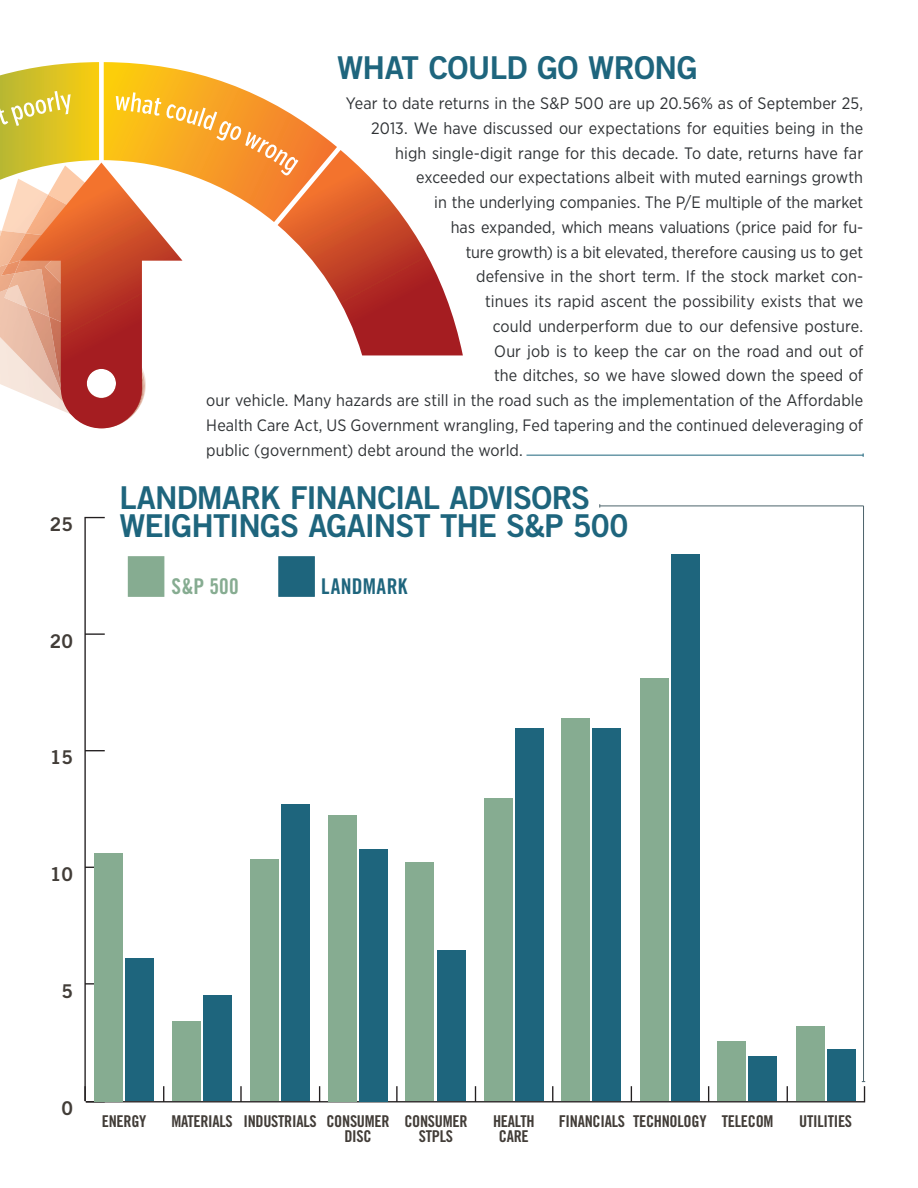
<style>
.page{position:relative;width:918px;height:1188px;background:#fff}
.page>*{position:absolute;margin:0;border:0;box-sizing:border-box;transform-origin:0 0}
.t1{font:31.5px "Trade Gothic LT Std Bd 2";letter-spacing:-.025em;color:#1e657d}
.t2{font:21.75px "Trade Gothic LT Std Bd Cn 20";letter-spacing:.025em;color:#1e657d}
.t3{font:21.75px "Trade Gothic LT Std Bd Cn 20";color:#86ac91}
.t4{font:19.05px "Trade Gothic LT Std Bd 2";color:#423d38}
.t5{font:16.5px "Gotham Narrow";letter-spacing:.005em;color:#2f3235}
.t6{font:16.2px/14.9px "Trade Gothic LT Std Bd Cn 20";letter-spacing:-.015em;color:#423d38;text-align:center}
</style>
<div class="page">
<hr style="left:526px;top:455px;width:337px;height:1px;background:#1e657d">
<hr style="left:86px;top:1101px;width:779px;height:1px;background:#231f20">
<svg style="left:163px;top:1086px;width:1px;height:15px"></svg>
<svg style="left:240px;top:1086px;width:2px;height:15px"></svg>
<svg style="left:319px;top:1086px;width:1px;height:15px"></svg>
<svg style="left:396px;top:1086px;width:2px;height:15px"></svg>
<svg style="left:475px;top:1086px;width:1px;height:15px"></svg>
<svg style="left:552px;top:1086px;width:1px;height:15px"></svg>
<svg style="left:631px;top:1086px;width:1px;height:15px"></svg>
<svg style="left:708px;top:1086px;width:1px;height:15px"></svg>
<svg style="left:787px;top:1086px;width:1px;height:15px"></svg>
<hr style="left:84px;top:517px;width:2px;height:584px;background:#231f20">
<svg style="left:84px;top:1086px;width:21px;height:16px"></svg>
<svg style="left:86px;top:983px;width:8px;height:2px"></svg>
<svg style="left:86px;top:750px;width:19px;height:1px"></svg>
<svg style="left:86px;top:633px;width:19px;height:2px"></svg>
<svg style="left:86px;top:517px;width:19px;height:1px"></svg>
<div style="left:125px;top:959px;width:29px;height:142px;background:#1e657d"></div>
<div style="left:204px;top:995px;width:28px;height:106px;background:#1e657d"></div>
<div style="left:281px;top:804px;width:28px;height:297px;background:#1e657d"></div>
<div style="left:360px;top:849px;width:28px;height:252px;background:#1e657d"></div>
<div style="left:437px;top:951px;width:28px;height:150px;background:#1e657d"></div>
<div style="left:515px;top:728px;width:29px;height:373px;background:#1e657d"></div>
<div style="left:593px;top:728px;width:28px;height:373px;background:#1e657d"></div>
<div style="left:671px;top:555px;width:29px;height:546px;background:#1e657d"></div>
<div style="left:749px;top:1056px;width:28px;height:45px;background:#1e657d"></div>
<div style="left:827px;top:1050px;width:29px;height:51px;background:#1e657d"></div>
<div style="left:94px;top:853px;width:28px;height:248px;background:#86ac91"></div>
<div style="left:173px;top:1021px;width:28px;height:80px;background:#86ac91"></div>
<div style="left:250px;top:860px;width:28px;height:241px;background:#86ac91"></div>
<div style="left:328px;top:815px;width:29px;height:286px;background:#86ac91"></div>
<div style="left:406px;top:863px;width:28px;height:238px;background:#86ac91"></div>
<div style="left:484px;top:799px;width:29px;height:302px;background:#86ac91"></div>
<div style="left:562px;top:719px;width:28px;height:382px;background:#86ac91"></div>
<div style="left:640px;top:678px;width:29px;height:423px;background:#86ac91"></div>
<div style="left:717px;top:1041px;width:29px;height:60px;background:#86ac91"></div>
<div style="left:796px;top:1027px;width:29px;height:74px;background:#86ac91"></div>
<div style="left:278px;top:556px;width:37px;height:41px;background:#1e657d;border:1px solid #1e657d"></div>
<div style="left:128px;top:556px;width:36px;height:41px;background:#86ac91;border:1px solid #86ac91"></div>
<hr style="left:600px;top:506px;width:264px;height:1px;background:#4c636b">
<hr style="left:863px;top:506px;width:1px;height:576px;background:#4c636b">
<svg style="left:862px;top:1081px;width:3px;height:20px"></svg>
<svg style="left:0;top:62px;width:463px;height:366px"></svg>
<p class="t4" style="left:50px;top:512px;width:25px">25</p>
<p class="t4" style="left:50px;top:629px;width:25px">20</p>
<p class="t4" style="left:50px;top:746px;width:25px">15</p>
<p class="t4" style="left:50px;top:863px;width:25px">10</p>
<p class="t1" style="left:337px;top:48px;width:362px">WHAT COULD GO WRONG</p>
<p class="t5" style="left:346px;top:93px;width:519px">Year to date returns in the S&amp;P 500 are up 20.56% as of September 25,</p>
<p class="t5" style="left:371px;top:118px;width:493px">2013. We have discussed our expectations for equities being in the</p>
<p class="t5" style="left:395px;top:143px;width:469px">high single-digit range for this decade. To date, returns have far</p>
<p class="t5" style="left:416px;top:167px;width:448px">exceeded our expectations albeit with muted earnings growth</p>
<p class="t5" style="left:434px;top:192px;width:430px">in the underlying companies. The P/E multiple of the market</p>
<p class="t5" style="left:451px;top:217px;width:414px">has expanded, which means valuations (price paid for fu-</p>
<p class="t5" style="left:466px;top:242px;width:399px">ture growth) is a bit elevated, therefore causing us to get</p>
<p class="t5" style="left:476px;top:266px;width:389px">defensive in the short term. If the stock market con-</p>
<p class="t5" style="left:485px;top:291px;width:380px">tinues its rapid ascent the possibility exists that we</p>
<p class="t5" style="left:493px;top:316px;width:372px">could underperform due to our defensive posture.</p>
<p class="t5" style="left:494px;top:341px;width:371px">Our job is to keep the car on the road and out of</p>
<p class="t5" style="left:494px;top:365px;width:370px">the ditches, so we have slowed down the speed of</p>
<p class="t5" style="left:206px;top:390px;width:658px">our vehicle. Many hazards are still in the road such as the implementation of the Affordable</p>
<p class="t5" style="left:206px;top:415px;width:658px">Health Care Act, US Government wrangling, Fed tapering and the continued deleveraging of</p>
<p class="t5" style="left:206px;top:440px;width:318px">public (government) debt around the world.</p>
<p class="t1" style="left:119px;top:478px;width:472px">LANDMARK FINANCIAL ADVISORS</p>
<p class="t1" style="left:119px;top:506px;width:511px">WEIGHTINGS AGAINST THE S&amp;P 500</p>
<p class="t3" style="left:171px;top:573px;width:69px">S&amp;P 500</p>
<p class="t2" style="left:321px;top:573px;width:88px">LANDMARK</p>
<p class="t4" style="left:61px;top:979px;width:13px">5</p>
<p class="t4" style="left:61px;top:1096px;width:13px">0</p>
<p class="t6" style="left:102px;top:1114px;width:46px">ENERGY</p>
<p class="t6" style="left:171px;top:1114px;width:147px">MATERIALS INDUSTRIALS</p>
<p class="t6" style="left:326px;top:1114px;width:65px">CONSUMER<br>DISC</p>
<p class="t6" style="left:404px;top:1114px;width:65px">CONSUMER<br>STPLS</p>
<p class="t6" style="left:493px;top:1114px;width:43px">HEALTH</p>
<p class="t6" style="left:559px;top:1114px;width:216px">FINANCIALS TECHNOLOGY TELECOM</p>
<p class="t6" style="left:799px;top:1114px;width:55px">UTILITIES</p>
<p class="t6" style="left:499px;top:1128px;width:31px">CARE</p>
</div>
